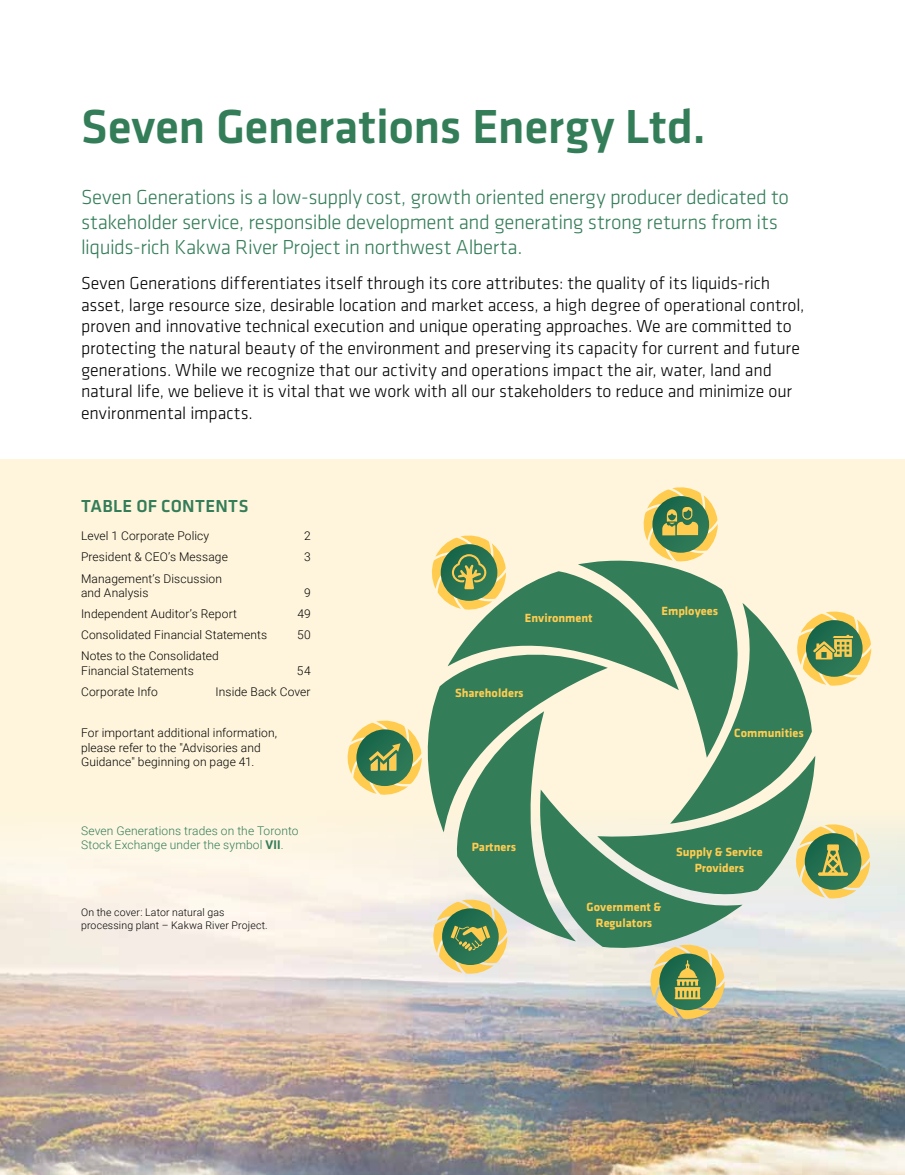
<style>
.page{position:relative;width:905px;height:1175px;background:#fff}
.page>*{position:absolute;margin:0;border:0;box-sizing:border-box;transform-origin:0 0}
.t1{font:500 49.5px "Klavika";letter-spacing:-.01em;color:#337d58}
.t2{font:300 21px/25.2px "Klavika";letter-spacing:-.015em;color:#337d58}
.t3{font:300 18px/21.6px "Klavika";letter-spacing:-.005em;color:#000}
.t4{font:500 18px "Klavika";letter-spacing:.02em;color:#337d58}
.t5{font:700 12.3px/15.8px "Klavika";color:#ffcc50;text-align:center}
.t6{font:300 12px/14.4px "Roboto";letter-spacing:.01em;color:#000}
.t7{font:300 12px/14.4px "Roboto";letter-spacing:.01em;color:#337d58}
.t8{font:300 10.5px/12.6px "Roboto";letter-spacing:.015em;color:#000}
.s1{font-weight:700}
</style>
<div class="page">
<div style="left:0;top:459px;width:904px;height:715px;background:#fff5dc"></div>
<img style="left:0;top:830px;width:904px;height:344px">
<svg style="left:410px;top:560px;width:405px;height:395px;fill:#337d58"></svg>
<svg style="left:430px;top:535px;width:77px;height:75px"></svg>
<svg style="left:649px;top:943px;width:76px;height:76px;background:#a2ab74"></svg>
<svg style="left:796px;top:610px;width:76px;height:76px"></svg>
<svg style="left:347px;top:719px;width:75px;height:76px"></svg>
<svg style="left:794px;top:823px;width:77px;height:76px;background:#a8b47b"></svg>
<svg style="left:642px;top:487px;width:76px;height:75px"></svg>
<svg style="left:432px;top:898px;width:76px;height:76px;background:#a4b07a"></svg>
<h1 class="t1" style="left:81px;top:100px;width:626px">Seven Generations Energy Ltd.</h1>
<p class="t2" style="left:81px;top:184px;width:709px">Seven Generations is a low-supply cost, growth oriented energy producer dedicated to stakeholder service, responsible development and generating strong returns from its liquids-rich Kakwa River Project in northwest Alberta.</p>
<p class="t3" style="left:81px;top:273px;width:725px">Seven Generations differentiates itself through its core attributes: the quality of its liquids-rich asset, large resource size, desirable location and market access, a high degree of operational control, proven and innovative technical execution and unique operating approaches. We are committed to protecting the natural beauty of the environment and preserving its capacity for current and future generations. While we recognize that our activity and operations impact the air, water, land and natural life, we believe it is vital that we work with all our stakeholders to reduce and minimize our environmental impacts.</p>
<p class="t4" style="left:81px;top:497px;width:169px">TABLE OF CONTENTS</p>
<p class="t6" style="left:81px;top:528px;width:130px">Level 1 Corporate Policy</p>
<p class="t6" style="left:304px;top:528px;width:8px">2</p>
<p class="t6" style="left:81px;top:549px;width:148px">President &amp; CEO’s Message</p>
<p class="t6" style="left:304px;top:549px;width:8px">3</p>
<p class="t6" style="left:81px;top:570px;width:142px">Management’s Discussion and Analysis</p>
<p class="t6" style="left:304px;top:585px;width:8px">9</p>
<p class="t6" style="left:81px;top:606px;width:157px">Independent Auditor’s Report</p>
<p class="t6" style="left:297px;top:606px;width:15px">49</p>
<p class="t6" style="left:81px;top:627px;width:187px">Consolidated Financial Statements</p>
<p class="t6" style="left:297px;top:627px;width:15px">50</p>
<p class="t6" style="left:81px;top:648px;width:139px">Notes to the Consolidated<br>Financial Statements</p>
<p class="t6" style="left:297px;top:663px;width:15px">54</p>
<p class="t6" style="left:81px;top:684px;width:78px">Corporate Info</p>
<p class="t6" style="left:215px;top:684px;width:96px">Inside Back Cover</p>
<p class="t6" style="left:81px;top:725px;width:198px">For important additional information, please refer to the "Advisories and<br>Guidance" beginning on page 41.</p>
<p class="t7" style="left:81px;top:822px;width:219px">Seven Generations trades on the Toronto<br>Stock Exchange under the symbol <span class="s1">VII</span>.</p>
<p class="t8" style="left:81px;top:905px;width:188px">On the cover: Lator natural gas processing plant – Kakwa River Project.</p>
<p class="t5" style="left:525px;top:610px;width:69px">Environment</p>
<p class="t5" style="left:455px;top:685px;width:70px">Shareholders</p>
<p class="t5" style="left:471px;top:839px;width:46px">Partners</p>
<p class="t5" style="left:661px;top:603px;width:58px">Employees</p>
<p class="t5" style="left:734px;top:724px;width:71px">Communities</p>
<p class="t5" style="left:676px;top:844px;width:88px">Supply &amp; Service<br>Providers</p>
<p class="t5" style="left:586px;top:898px;width:76px">Government &amp;<br>Regulators</p>
</div>
